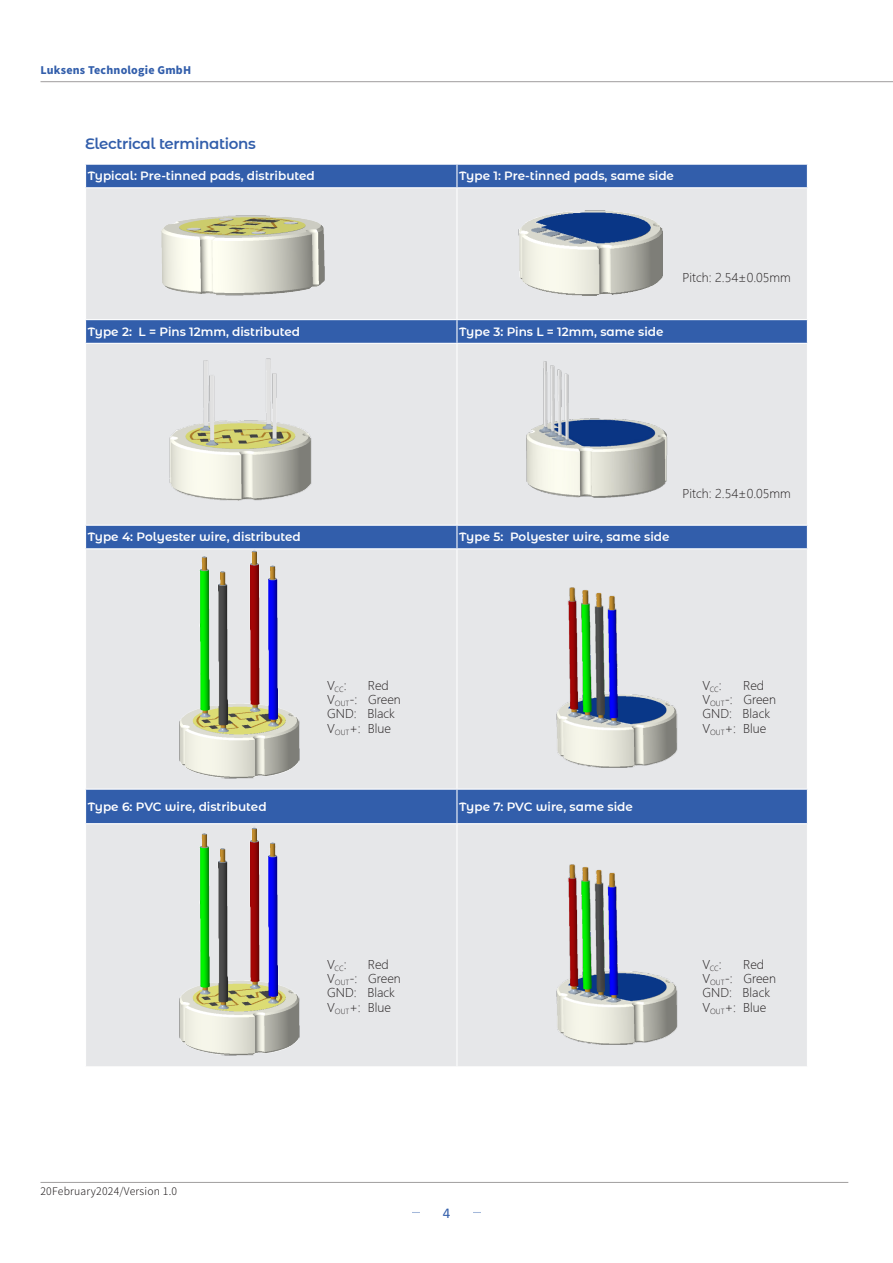
<style>
.page{position:relative;width:893px;height:1263px;background:#fff}
.page>*{position:absolute;margin:0;border:0;box-sizing:border-box;transform-origin:0 0}
.副标题{font:600 15px "Montserrat Alternates";letter-spacing:-.02em;color:#325eab}
.t1{font:15px "Calibri";color:#325eab}
.表格2{font:600 12px "Montserrat Alternates";color:#fff}
.t2{font:300 12px "Microsoft Ya Hei";color:#231f20}
.t3{font:300 10.5px "Source Han Sans CN";letter-spacing:.02em;color:#231f20}
.t4{font:800 10.5px "Source Han Sans CN";letter-spacing:.02em;color:#325eab}
</style>
<div class="page">
<hr style="left:40px;top:81px;width:853px;height:1px;background:#231f20">
<hr style="left:40px;top:1182px;width:808px;height:1px;background:#231f20">
<div style="left:86px;top:165px;width:721px;height:658px;background:#325eab"></div>
<div style="left:86px;top:188px;width:721px;height:131px;background:#e6e7e9"></div>
<div style="left:86px;top:344px;width:721px;height:181px;background:#e6e7e9"></div>
<div style="left:86px;top:549px;width:721px;height:239px;background:#e6e7e9"></div>
<div style="left:86px;top:824px;width:721px;height:242px;background:#e6e7e9"></div>
<svg style="left:456px;top:165px;width:1px;height:22px"></svg>
<hr style="left:85px;top:319px;width:372px;height:1px;background:#fff">
<hr style="left:457px;top:319px;width:351px;height:1px;background:#fff">
<svg style="left:456px;top:320px;width:1px;height:23px"></svg>
<hr style="left:85px;top:525px;width:372px;height:1px;background:#fff">
<hr style="left:457px;top:525px;width:351px;height:1px;background:#fff">
<svg style="left:456px;top:526px;width:1px;height:22px"></svg>
<hr style="left:85px;top:788px;width:372px;height:2px;background:#fff">
<hr style="left:457px;top:788px;width:351px;height:2px;background:#fff">
<hr style="left:456px;top:790px;width:1px;height:33px;background:#fff">
<hr style="left:456px;top:188px;width:1px;height:131px;background:#fff">
<hr style="left:456px;top:344px;width:1px;height:181px;background:#fff">
<hr style="left:456px;top:549px;width:1px;height:239px;background:#fff">
<hr style="left:456px;top:824px;width:1px;height:242px;background:#fff">
<hr style="left:85px;top:187px;width:372px;height:1px;background:#fff">
<hr style="left:457px;top:187px;width:351px;height:1px;background:#fff">
<hr style="left:85px;top:343px;width:372px;height:1px;background:#fff">
<hr style="left:457px;top:343px;width:351px;height:1px;background:#fff">
<hr style="left:85px;top:548px;width:372px;height:1px;background:#fff">
<hr style="left:457px;top:548px;width:351px;height:1px;background:#fff">
<img style="left:155px;top:355px;width:169px;height:155px">
<img style="left:171px;top:548px;width:137px;height:235px">
<img style="left:171px;top:825px;width:137px;height:235px">
<img style="left:538px;top:584px;width:147px;height:185px">
<img style="left:538px;top:861px;width:157px;height:185px">
<img style="left:510px;top:351px;width:172px;height:154px">
<img style="left:132px;top:198px;width:221px;height:115px">
<img style="left:497px;top:198px;width:178px;height:115px">
<p class="t4" style="left:40px;top:64px;width:152px">Luksens Technologie GmbH</p>
<p class="副标题" style="left:85px;top:133px;width:172px">Electrical terminations</p>
<p class="表格2" style="left:88px;top:167px;width:229px">Typical: Pre-tinned pads, distributed</p>
<p class="表格2" style="left:459px;top:167px;width:216px">Type 1: Pre-tinned pads, same side</p>
<p class="表格2" style="left:88px;top:323px;width:214px">Type 2: L = Pins 12mm, distributed</p>
<p class="表格2" style="left:459px;top:323px;width:206px">Type 3: Pins L = 12mm, same side</p>
<p class="t2" style="left:682px;top:269px;width:110px">Pitch: 2.54±0.05mm</p>
<p class="表格2" style="left:88px;top:528px;width:215px">Type 4: Polyester wire, distributed</p>
<p class="表格2" style="left:459px;top:528px;width:212px">Type 5: Polyester wire, same side</p>
<p class="t2" style="left:682px;top:486px;width:110px">Pitch: 2.54±0.05mm</p>
<p class="t2" style="left:327px;top:677px;width:21px">V<sub>CC</sub>:</p>
<p class="t2" style="left:368px;top:677px;width:22px">Red</p>
<p class="t2" style="left:327px;top:692px;width:75px">V<sub>OUT</sub>-: Green</p>
<p class="t2" style="left:327px;top:706px;width:69px">GND: Black</p>
<p class="t2" style="left:327px;top:720px;width:65px">V<sub>OUT</sub>+: Blue</p>
<p class="表格2" style="left:88px;top:798px;width:180px">Type 6: PVC wire, distributed</p>
<p class="表格2" style="left:459px;top:798px;width:175px">Type 7: PVC wire, same side</p>
<p class="t2" style="left:702px;top:677px;width:21px">V<sub>CC</sub>:</p>
<p class="t2" style="left:743px;top:677px;width:22px">Red</p>
<p class="t2" style="left:702px;top:692px;width:75px">V<sub>OUT</sub>-: Green</p>
<p class="t2" style="left:702px;top:706px;width:69px">GND: Black</p>
<p class="t2" style="left:702px;top:720px;width:65px">V<sub>OUT</sub>+: Blue</p>
<p class="t2" style="left:327px;top:956px;width:21px">V<sub>CC</sub>:</p>
<p class="t2" style="left:368px;top:956px;width:22px">Red</p>
<p class="t2" style="left:327px;top:971px;width:75px">V<sub>OUT</sub>-: Green</p>
<p class="t2" style="left:327px;top:985px;width:69px">GND: Black</p>
<p class="t2" style="left:327px;top:999px;width:65px">V<sub>OUT</sub>+: Blue</p>
<p class="t2" style="left:702px;top:956px;width:21px">V<sub>CC</sub>:</p>
<p class="t2" style="left:743px;top:956px;width:22px">Red</p>
<p class="t2" style="left:702px;top:971px;width:75px">V<sub>OUT</sub>-: Green</p>
<p class="t2" style="left:702px;top:985px;width:69px">GND: Black</p>
<p class="t2" style="left:702px;top:999px;width:65px">V<sub>OUT</sub>+: Blue</p>
<p class="t3" style="left:40px;top:1185px;width:138px">20February2024/Version 1.0</p>
<p class="t1" style="left:443px;top:1203px;width:9px">4</p>
</div>
